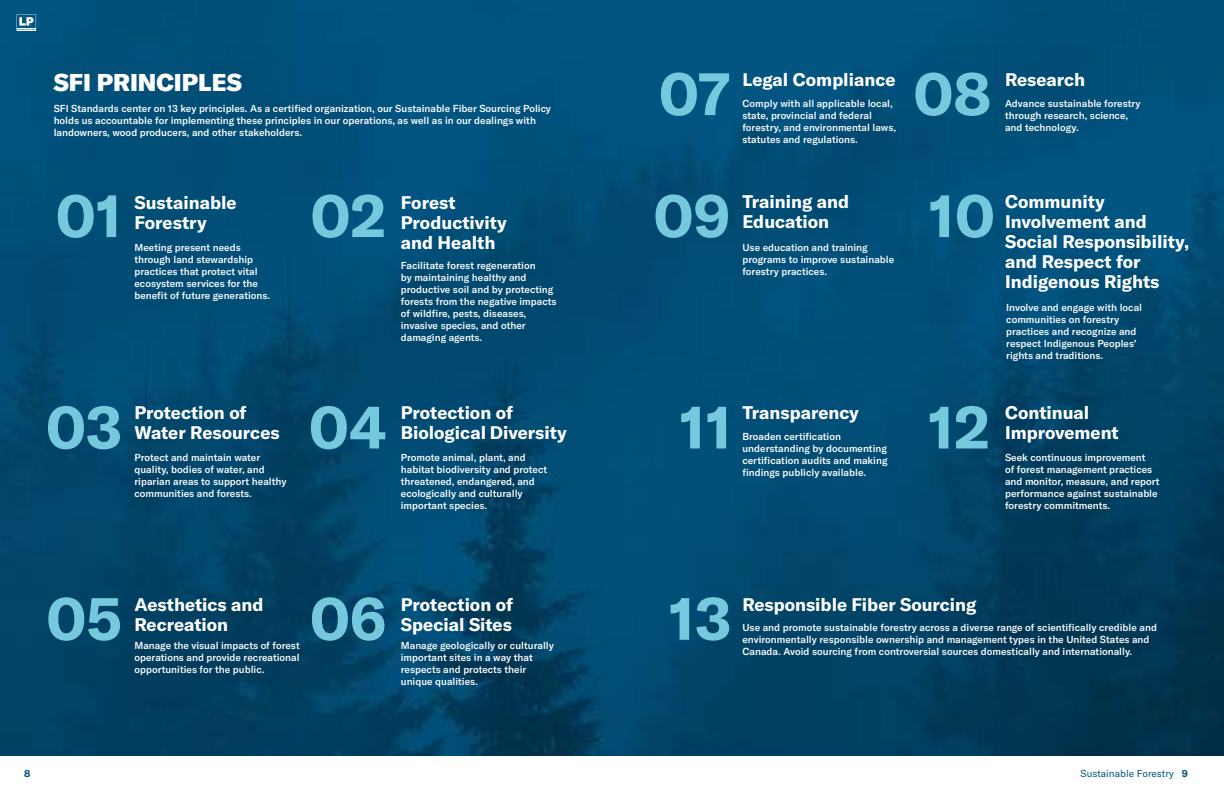
<style>
.page{position:relative;width:1224px;height:792px;background:#fff}
.page>*{position:absolute;margin:0;border:0;box-sizing:border-box;transform-origin:0 0}
.t1{font:700 60px "GT America";color:#76c8dc}
.t2{font:900 24px "GT America";color:#fff}
.t3{font:700 18px/20px "GT America";color:#fff}
.t4{font:500 10px/12px "GT America";color:#fff}
.t5{font:10px "GT America";color:#055580}
.t6{font:700 10px "GT America";color:#055580}
.s1{font-weight:700}
</style>
<div class="page">
<img style="left:0;top:0;width:1224px;height:756px">
<svg style="left:17px;top:14px;width:19px;height:17px"></svg>
<h2 class="t2" style="left:54px;top:67px;width:190px">SFI PRINCIPLES</h2>
<p class="t4" style="left:54px;top:102px;width:499px">SFI Standards center on 13 key principles. As a certified organization, our Sustainable Fiber Sourcing Policy holds us accountable for implementing these principles in our operations, as well as in our dealings with landowners, wood producers, and other stakeholders.</p>
<h1 class="t1" style="left:56px;top:178px;width:68px">01</h1>
<h1 class="t1" style="left:310px;top:178px;width:77px">02</h1>
<h3 class="t3" style="left:134px;top:192px;width:104px">Sustainable<br>Forestry</h3>
<h3 class="t3" style="left:401px;top:192px;width:108px">Forest<br>Productivity and Health</h3>
<p class="t4" style="left:134px;top:242px;width:137px">Meeting present needs through land stewardship practices that protect vital ecosystem services for the benefit of future generations.</p>
<p class="t4" style="left:401px;top:259px;width:157px">Facilitate forest regeneration<br>by maintaining healthy and productive soil and by protecting forests from the negative impacts of wildfire, pests, diseases, invasive species, and other damaging agents.</p>
<h1 class="t1" style="left:46px;top:390px;width:78px">03</h1>
<h1 class="t1" style="left:309px;top:390px;width:80px">04</h1>
<h3 class="t3" style="left:134px;top:403px;width:147px">Protection of<br>Water Resources</h3>
<h3 class="t3" style="left:401px;top:403px;width:168px">Protection of<br>Biological Diversity</h3>
<p class="t4" style="left:134px;top:452px;width:154px">Protect and maintain water quality, bodies of water, and riparian areas to support healthy communities and forests.</p>
<p class="t4" style="left:401px;top:452px;width:148px">Promote animal, plant, and habitat biodiversity and protect threatened, endangered, and ecologically and culturally important species.</p>
<h1 class="t1" style="left:46px;top:581px;width:77px">05</h1>
<h1 class="t1" style="left:310px;top:581px;width:78px">06</h1>
<h3 class="t3" style="left:134px;top:594px;width:131px">Aesthetics and<br>Recreation</h3>
<h3 class="t3" style="left:401px;top:594px;width:114px">Protection of<br>Special Sites</h3>
<p class="t4" style="left:134px;top:639px;width:167px;text-align:justify">Manage the visual impacts of forest operations and provide recreational opportunities for the public.</p>
<p class="t4" style="left:401px;top:639px;width:155px">Manage geologically or culturally important sites in a way that respects and protects their unique qualities.</p>
<h1 class="t1" style="left:659px;top:56px;width:73px">07</h1>
<h3 class="t3" style="left:742px;top:69px;width:155px">Legal Compliance</h3>
<p class="t4" style="left:742px;top:97px;width:155px">Comply with all applicable local, state, provincial and federal forestry, and environmental laws, statutes and regulations.</p>
<h1 class="t1" style="left:653px;top:178px;width:78px">09</h1>
<h3 class="t3" style="left:742px;top:191px;width:108px">Training and<br>Education</h3>
<p class="t4" style="left:742px;top:242px;width:153px">Use education and training programs to improve sustainable forestry practices.</p>
<h1 class="t1" style="left:679px;top:390px;width:54px">11</h1>
<h3 class="t3" style="left:742px;top:403px;width:118px">Transparency</h3>
<p class="t4" style="left:742px;top:430px;width:147px">Broaden certification understanding by documenting certification audits and making findings publicly available.</p>
<h1 class="t1" style="left:913px;top:56px;width:79px">08</h1>
<h3 class="t3" style="left:1005px;top:69px;width:82px">Research</h3>
<p class="t4" style="left:1005px;top:97px;width:137px">Advance sustainable forestry through research, science, and technology.</p>
<h1 class="t1" style="left:929px;top:178px;width:68px">10</h1>
<h3 class="t3" style="left:1005px;top:191px;width:186px">Community<br>Involvement and<br>Social Responsibility, and Respect for<br>Indigenous Rights</h3>
<p class="t4" style="left:1006px;top:302px;width:137px">Involve and engage with local communities on forestry practices and recognize and respect Indigenous Peoples’ rights and traditions.</p>
<h1 class="t1" style="left:928px;top:390px;width:63px">12</h1>
<h3 class="t3" style="left:1005px;top:403px;width:115px">Continual<br>Improvement</h3>
<p class="t4" style="left:1005px;top:452px;width:156px">Seek continuous improvement<br>of forest management practices and monitor, measure, and report performance against sustainable forestry commitments.</p>
<h1 class="t1" style="left:669px;top:581px;width:64px">13</h1>
<h3 class="t3" style="left:742px;top:594px;width:236px">Responsible Fiber Sourcing</h3>
<p class="t4" style="left:742px;top:622px;width:416px">Use and promote sustainable forestry across a diverse range of scientifically credible and environmentally responsible ownership and management types in the United States and<br>Canada. Avoid sourcing from controversial sources domestically and internationally.</p>
<p class="t6" style="left:24px;top:768px;width:8px">8</p>
<p class="t5" style="left:1081px;top:768px;width:109px">Sustainable Forestry <span class="s1">9</span></p>
</div>
